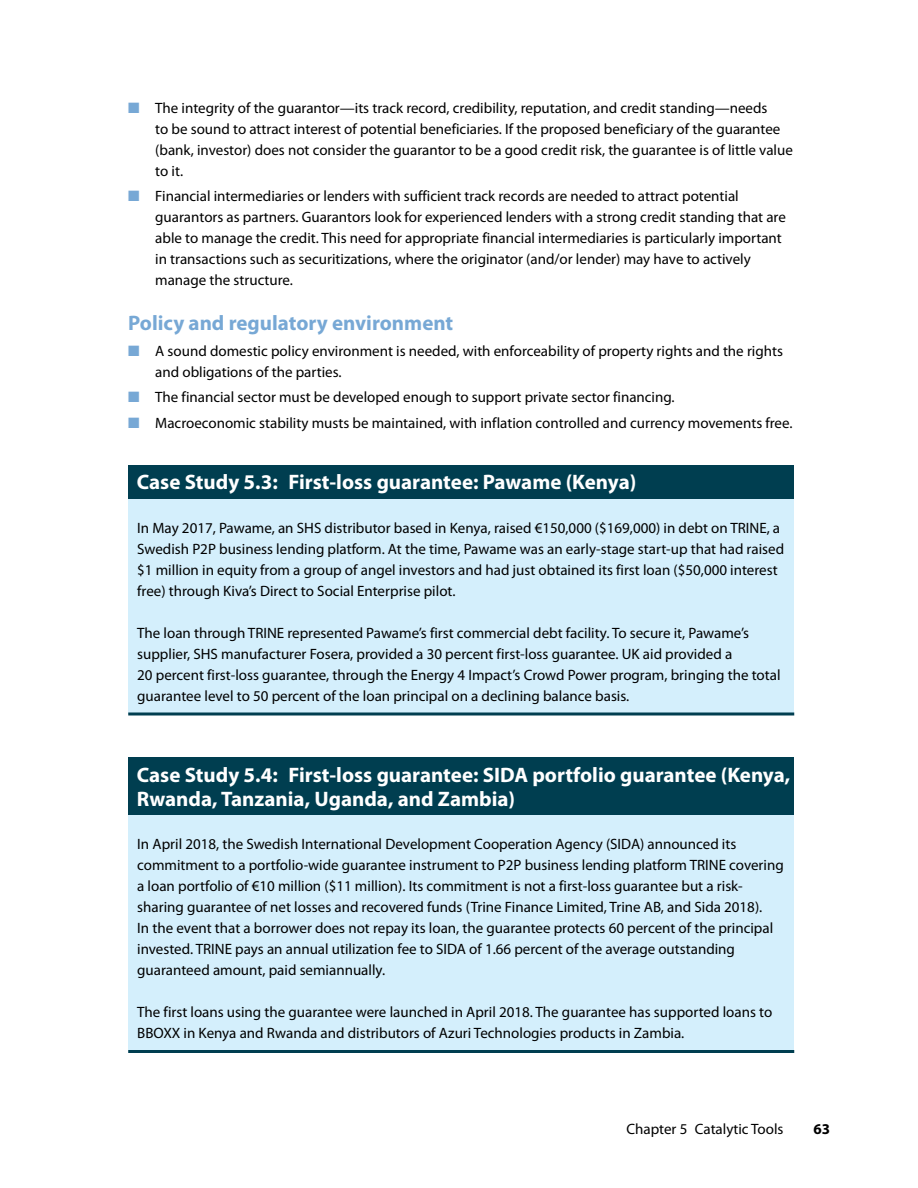
<style>
.page{position:relative;width:918px;height:1188px;background:#fff}
.page>*{position:absolute;margin:0;border:0;box-sizing:border-box;transform-origin:0 0}
.t1{font:700 21px/24px "Myriad Pro";color:#fff}
.t2{font:700 21px "Myriad Pro";color:#77a8d5}
.t3{font:15px/21px "Myriad Pro";color:#000}
.t4{font:700 15px "Myriad Pro";color:#000}
.s1{color:#77a8d5}
</style>
<div class="page">
<div style="left:128px;top:480px;width:666px;height:234px;background:#d4effc"></div>
<div style="left:128px;top:787px;width:666px;height:265px;background:#d4effc"></div>
<div style="left:128px;top:465px;width:666px;height:33px;background:#003e50"></div>
<svg style="left:128px;top:712px;width:666px;height:4px;background:#3a6c7b"></svg>
<div style="left:128px;top:758px;width:666px;height:57px;background:#003e50"></div>
<hr style="left:128px;top:1050px;width:666px;height:3px;background:#003e50">
<p class="t3" style="left:155px;top:97px;width:639px;text-indent:-27px"><span class="s1">■</span> The integrity of the guarantor—its track record, credibility, reputation, and credit standing—needs<br>to be sound to attract interest of potential beneficiaries. If the proposed beneficiary of the guarantee (bank, investor) does not consider the guarantor to be a good credit risk, the guarantee is of little value to it.</p>
<p class="t3" style="left:155px;top:186px;width:632px;text-indent:-27px"><span class="s1">■</span> Financial intermediaries or lenders with sufficient track records are needed to attract potential guarantors as partners. Guarantors look for experienced lenders with a strong credit standing that are able to manage the credit. This need for appropriate financial intermediaries is particularly important in transactions such as securitizations, where the originator (and/or lender) may have to actively manage the structure.</p>
<h1 class="t2" style="left:128px;top:311px;width:327px">Policy and regulatory environment</h1>
<p class="t3" style="left:155px;top:340px;width:629px;text-indent:-27px"><span class="s1">■</span> A sound domestic policy environment is needed, with enforceability of property rights and the rights and obligations of the parties.</p>
<p class="t3" style="left:128px;top:387px;width:548px"><span class="s1">■</span> The financial sector must be developed enough to support private sector financing.</p>
<p class="t3" style="left:128px;top:412px;width:666px"><span class="s1">■</span> Macroeconomic stability musts be maintained, with inflation controlled and currency movements free.</p>
<h1 class="t1" style="left:137px;top:470px;width:501px">Case Study 5.3: First-loss guarantee: Pawame (Kenya)</h1>
<p class="t3" style="left:137px;top:517px;width:648px">In May 2017, Pawame, an SHS distributor based in Kenya, raised €150,000 ($169,000) in debt on TRINE, a Swedish P2P business lending platform. At the time, Pawame was an early-stage start-up that had raised $1 million in equity from a group of angel investors and had just obtained its first loan ($50,000 interest free) through Kiva’s Direct to Social Enterprise pilot.</p>
<p class="t3" style="left:137px;top:622px;width:645px">The loan through TRINE represented Pawame’s first commercial debt facility. To secure it, Pawame’s supplier, SHS manufacturer Fosera, provided a 30 percent first-loss guarantee. UK aid provided a<br>20 percent first-loss guarantee, through the Energy 4 Impact’s Crowd Power program, bringing the total guarantee level to 50 percent of the loan principal on a declining balance basis.</p>
<h1 class="t1" style="left:137px;top:763px;width:655px">Case Study 5.4: First-loss guarantee: SIDA portfolio guarantee (Kenya,<br>Rwanda, Tanzania, Uganda, and Zambia)</h1>
<p class="t3" style="left:137px;top:834px;width:648px">In April 2018, the Swedish International Development Cooperation Agency (SIDA) announced its commitment to a portfolio-wide guarantee instrument to P2P business lending platform TRINE covering a loan portfolio of €10 million ($11 million). Its commitment is not a first-loss guarantee but a risk&shy;sharing guarantee of net losses and recovered funds (Trine Finance Limited, Trine AB, and Sida 2018).<br>In the event that a borrower does not repay its loan, the guarantee protects 60 percent of the principal invested. TRINE pays an annual utilization fee to SIDA of 1.66 percent of the average outstanding guaranteed amount, paid semiannually.</p>
<p class="t3" style="left:137px;top:1002px;width:637px">The first loans using the guarantee were launched in April 2018. The guarantee has supported loans to<br>BBOXX in Kenya and Rwanda and distributors of Azuri Technologies products in Zambia.</p>
<p class="t3" style="left:626px;top:1119px;width:159px">Chapter 5 Catalytic Tools</p>
<p class="t4" style="left:814px;top:1121px;width:18px">63</p>
</div>
